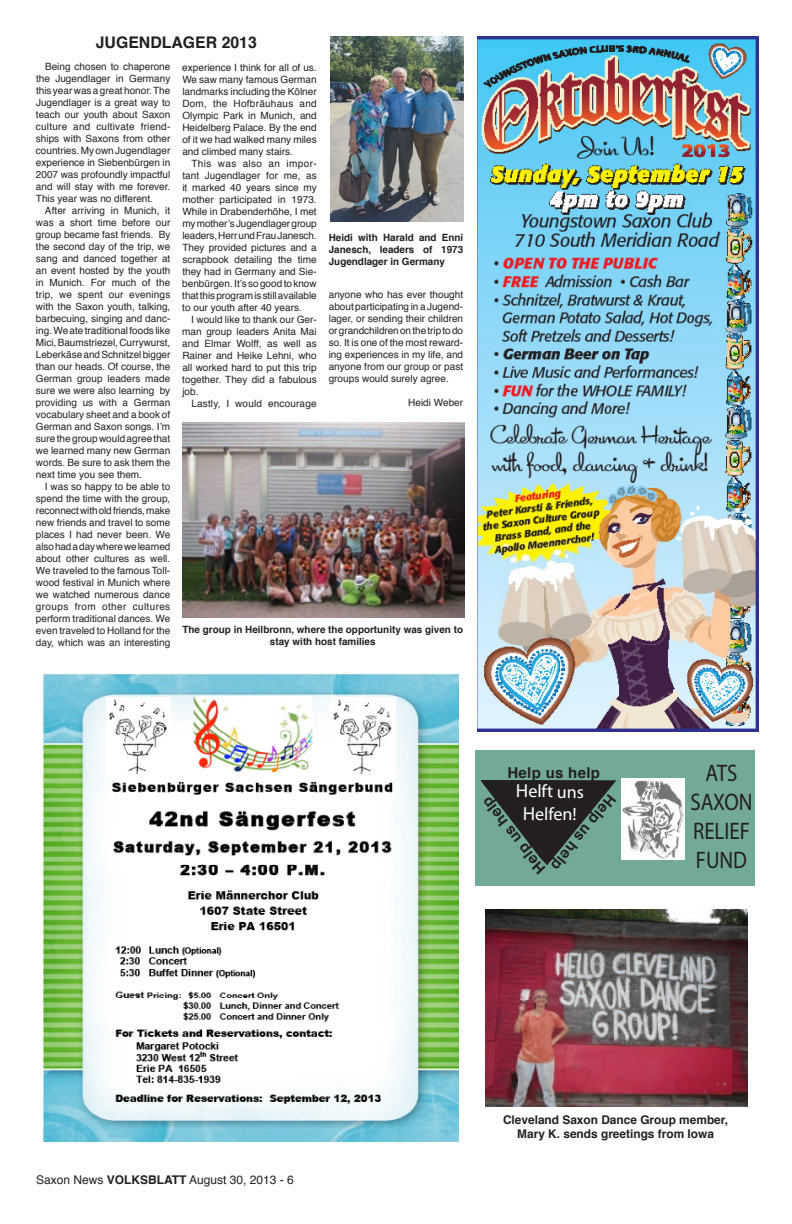
<style>
.page{position:relative;width:792px;height:1224px;background:#fff}
.page>*{position:absolute;margin:0;border:0;box-sizing:border-box;transform-origin:0 0}
.t1{font:24px/28.8px "Myriad Pro";color:#231f20;text-align:center;scale:.87 1}
.t2{font:19px "Myriad Pro";color:#fff}
.t3{font:18px "Myriad Pro";color:#fff}
.t4{font:700 16px "Helvetica";color:#231f20}
.t5{font:700 15px "Helvetica";letter-spacing:.015em;color:#231f20}
.t6{font:700 12px/14.4px "Helvetica";color:#231f20;text-align:center}
.t7{font:12px "Helvetica";color:#231f20}
.t8{font:10px/12px "Helvetica";color:#231f20;text-align:justify}
.t9{font:700 10px/12px "Helvetica";color:#231f20;text-align:justify}
.t10{font:10px "Helvetica";letter-spacing:.02em;color:#231f20}
.s1{font-weight:700}
</style>
<div class="page">
<div style="left:475px;top:750px;width:280px;height:136px;background:#73aa97"></div>
<img style="left:330px;top:36px;width:133px;height:186px">
<img style="left:182px;top:422px;width:282px;height:196px">
<img style="left:478px;top:36px;width:281px;height:696px">
<img style="left:42px;top:673px;width:416px;height:469px">
<img style="left:486px;top:910px;width:261px;height:196px">
<img style="left:622px;top:779px;width:62px;height:80px">
<svg style="left:481px;top:780px;width:136px;height:85px"></svg>
<h3 class="t4" style="left:96px;top:29px;width:163px">JUGENDLAGER 2013</h3>
<p class="t8" style="left:36px;top:60px;width:136px;text-indent:9px">Being chosen to chaperone the Jugendlager in Germany this yearwas a great honor.The Jugendlager is a great way to teach our youth about Saxon culture and cultivate friend&shy;ships with Saxons from other countries. My own Jugendlager experience in Siebenbürgen in 2007 was profoundly impactful and will stay with me forever.<br>This year was no different.</p>
<p class="t8" style="left:36px;top:204px;width:136px;text-indent:9px">After arriving in Munich, it was a short time before our group became fast friends. By the second day of the trip, we sang and danced together at an event hosted by the youth in Munich. For much of the trip, we spent our evenings with the Saxon youth, talking, barbecuing, singing and danc&shy;ing.Weatetraditional foods like Mici,Baumstriezel,Currywurst, LeberkäseandSchnitzelbigger than our heads. Of course, the German group leaders made sure we were also learning by providing us with a German vocabulary sheet and a book of German and Saxon songs. I’m sure the groupwould agree that we learned many new German words. Be sure to ask them the next time you see them.</p>
<p class="t8" style="left:36px;top:480px;width:136px;text-indent:9px">I was so happy to be able to spend the time with the group, reconnectwitholdfriends,make new friends and travel to some places I had never been. We alsohadadaywherewelearned about other cultures as well.<br>We traveled to the famous Toll&shy;wood festival in Munich where we watched numerous dance groups from other cultures perform traditional dances. We even traveled to Holland for the day, which was an interesting</p>
<p class="t8" style="left:182px;top:61px;width:136px">experience I think for all of us.<br>We saw many famous German landmarks including the Kölner Dom, the Hofbräuhaus and Olympic Park in Munich, and Heidelberg Palace. By the end of it we had walked many miles and climbed many stairs.</p>
<p class="t8" style="left:182px;top:157px;width:136px;text-indent:9px">This was also an impor&shy;tant Jugendlager for me, as it marked 40 years since my mother participated in 1973.<br>While in Drabenderhöhe, I met mymother’sJugendlagergroup leaders,HerrundFrauJanesch.<br>They provided pictures and a scrapbook detailing the time they had in Germany and Sie&shy;benbürgen. It’s sogoodtoknow thatthisprogramisstillavailable to our youth after 40 years.</p>
<p class="t8" style="left:182px;top:313px;width:136px;text-indent:9px">I would like to thank our Ger&shy;man group leaders Anita Mai and Elmar Wolff, as well as Rainer and Heike Lehni, who all worked hard to put this trip together. They did a fabulous job.</p>
<p class="t10" style="left:191px;top:395px;width:127px">Lastly, I would encourage</p>
<p class="t9" style="left:329px;top:231px;width:136px">Heidi with Harald and Enni Janesch, leaders of 1973<br>Jugendlager in Germany</p>
<p class="t8" style="left:329px;top:288px;width:136px">anyone who has ever thought about participating in a Jugend&shy;lager, or sending their children orgrandchildrenonthetriptodo so. It is one of the most reward&shy;ing experiences in my life, and anyone from our group or past groups would surely agree.</p>
<p class="t8" style="left:408px;top:396px;width:56px">Heidi Weber</p>
<p class="t9" style="left:183px;top:623px;width:282px;text-align:center">The group in Heilbronn, where the opportunity was given to stay with host families</p>
<h3 class="t5" style="left:508px;top:760px;width:94px">Help us help</h3>
<h3 class="t5" style="left:622px;top:804px;width:94px;rotate:129deg">He pl us he pl</h3>
<h2 class="t2" style="left:516px;top:779px;width:14px">H</h2>
<h3 class="t3" style="left:529px;top:780px;width:57px;rotate:1deg">elft uns</h3>
<h2 class="t2" style="left:523px;top:802px;width:14px">H</h2>
<h3 class="t3" style="left:535px;top:803px;width:43px;rotate:1deg">elfen!</h3>
<h3 class="t5" style="left:525px;top:870px;width:83px;rotate:-128deg">e pl us he pl</h3>
<h1 class="t1" style="left:690px;top:758px;width:73px">ATS<br>SAXON<br>RELIEF<br>FUND</h1>
<p class="t7" style="left:36px;top:1171px;width:259px">Saxon News <span class="s1">VOLKSBLATT</span> August 30, 2013 - 6</p>
<p class="t6" style="left:503px;top:1113px;width:227px">Cleveland Saxon Dance Group member,<br>Mary K. sends greetings from Iowa</p>
</div>
